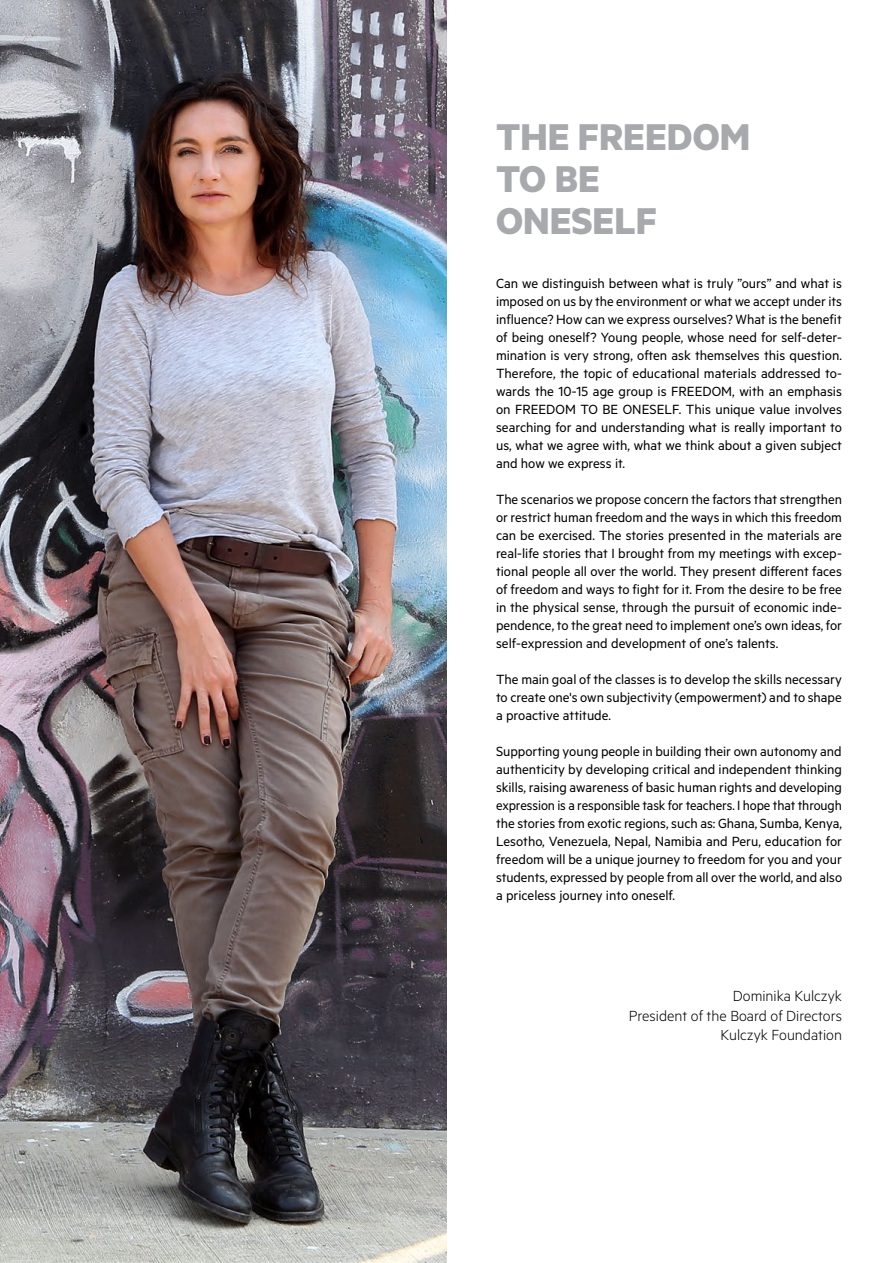
<style>
.page{position:relative;width:893px;height:1263px;background:#fff}
.page>*{position:absolute;margin:0;border:0;box-sizing:border-box;transform-origin:0 0}
.t1{font:700 42px/42px "Metric";color:#a7a9ac}
.t2{font:300 16.5px/19.8px "Metric";color:#000;text-align:right}
.t3{font:15px/18px "Metric";color:#000;text-align:justify}
</style>
<div class="page">
<img style="left:0;top:0;width:446px;height:1263px">
<h1 class="t1" style="left:496px;top:115px;width:256px">THE FREEDOM<br>TO BE<br>ONESELF</h1>
<p class="t3" style="left:496px;top:274px;width:348px">Can we distinguish between what is truly ”ours” and what is imposed on us by the environment or what we accept under its influence? How can we express ourselves? What is the benefit of being oneself? Young people, whose need for self-deter&shy;mination is very strong, often ask themselves this question.<br>Therefore, the topic of educational materials addressed to&shy;wards the 10-15 age group is FREEDOM, with an emphasis on FREEDOM TO BE ONESELF. This unique value involves searching for and understanding what is really important to us, what we agree with, what we think about a given subject and how we express it.</p>
<p class="t3" style="left:496px;top:490px;width:348px">The scenarios we propose concern the factors that strengthen or restrict human freedom and the ways in which this freedom can be exercised. The stories presented in the materials are real-life stories that I brought from my meetings with excep&shy;tional people all over the world. They present different faces of freedom and ways to fight for it. From the desire to be free in the physical sense, through the pursuit of economic inde&shy;pendence, to the great need to implement one’s own ideas, for self-expression and development of one’s talents.</p>
<p class="t3" style="left:496px;top:670px;width:347px">The main goal of the classes is to develop the skills necessary to create one's own subjectivity (empowerment) and to shape a proactive attitude.</p>
<p class="t3" style="left:496px;top:742px;width:348px">Supporting young people in building their own autonomy and authenticity by developing critical and independent thinking skills, raising awareness of basic human rights and developing expression is a responsible task for teachers. I hope that through the stories from exotic regions, such as: Ghana, Sumba, Kenya, Lesotho, Venezuela, Nepal, Namibia and Peru, education for freedom will be a unique journey to freedom for you and your students, expressed by people from all over the world, and also a priceless journey into oneself.</p>
<p class="t2" style="left:629px;top:985px;width:215px">Dominika Kulczyk<br>President of the Board of Directors<br>Kulczyk Foundation</p>
</div>
